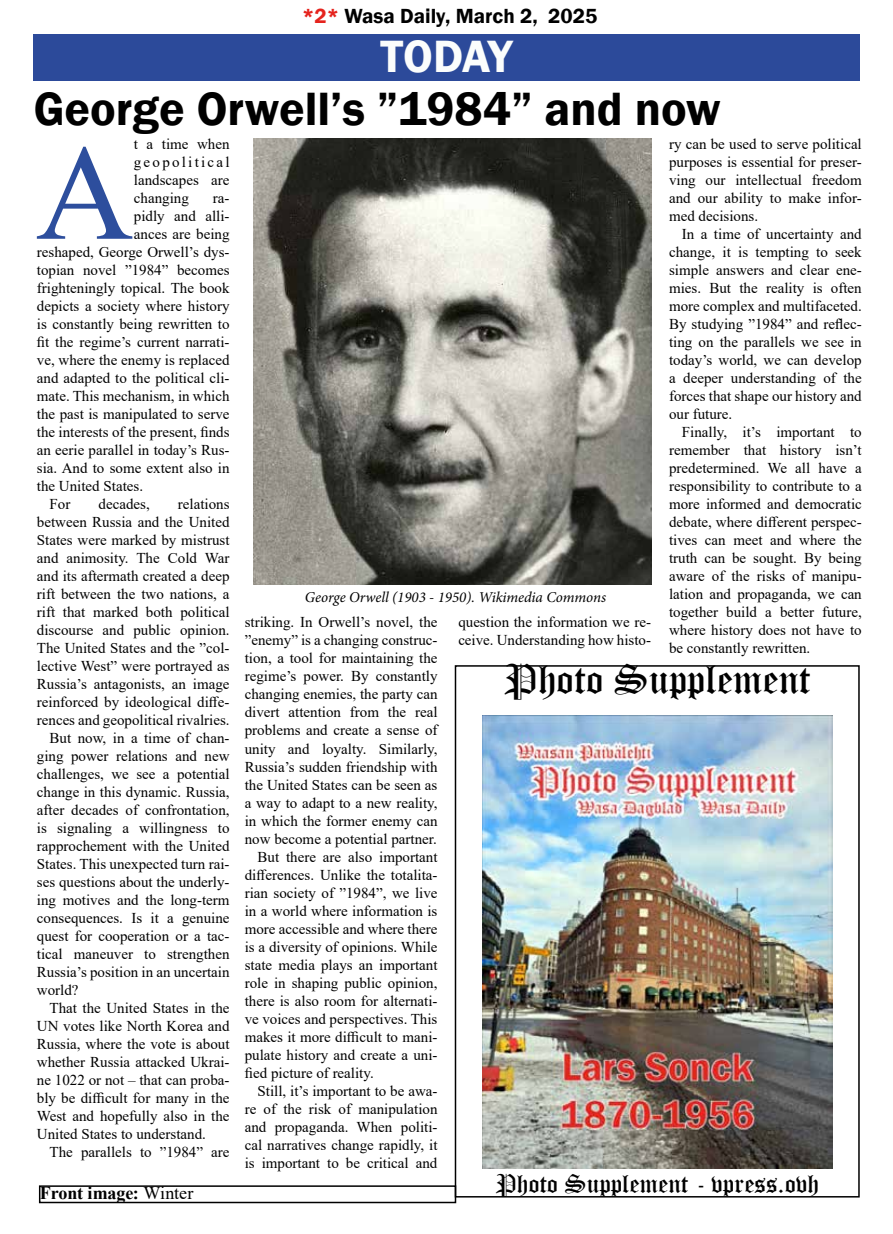
<style>
.page{position:relative;width:893px;height:1234px;background:#fff}
.page>*{position:absolute;margin:0;border:0;box-sizing:border-box;transform-origin:0 0}
.t1{font:135.9px "Times New Roman";color:#2d4e9d}
.t2{font:600 48px "Franklin Gothic";color:#000}
.t3{font:600 46.5px "Franklin Gothic";letter-spacing:-.01em;color:#fbfdfc}
.t4{font:40.5px "Old English Text";color:#000}
.t5{font:25.5px "Old English Text";color:#000}
.t6{font:600 21px "Franklin Gothic";color:#000}
.t7{font:700 18px "Times New Roman";letter-spacing:-.005em;color:#000}
.t8{font:15px/18px "Times New Roman";color:#000;text-align:justify}
.t9{font:italic 15px "Minion Pro";letter-spacing:-.005em;color:#000}
.s1{color:#e5231d}
.s2{font-weight:400}
</style>
<div class="page">
<div style="left:33px;top:34px;width:826px;height:47px;background:#2c4a9a"></div>
<div style="left:39px;top:1184px;width:417px;height:18px;border:2px solid #000"></div>
<div style="left:455px;top:665px;width:405px;height:532px;border:2px solid #000"></div>
<img style="left:482px;top:715px;width:351px;height:453px">
<img style="left:254px;top:138px;width:397px;height:446px">
<h3 class="t6" style="left:302px;top:3px;width:297px"><span class="s1">*2*</span> Wasa Daily, March 2, 2025</h3>
<h3 class="t3" style="left:381px;top:28px;width:133px">TODAY</h3>
<h2 class="t2" style="left:34px;top:79px;width:689px">George Orwell’s ”1984” and now</h2>
<h1 class="t1" style="left:36px;top:97px;width:100px">A</h1>
<p class="t8" style="left:134px;top:134px;width:97px">t a time when geopolitical landscapes are changing</p>
<p class="t8" style="left:669px;top:134px;width:194px">ry can be used to serve political purposes is essential for preser&shy;ving our intellectual freedom and our ability to make infor&shy;med decisions.</p>
<p class="t8" style="left:669px;top:224px;width:194px;text-indent:13px">In a time of uncertainty and change, it is tempting to seek simple answers and clear ene&shy;mies. But the reality is often more complex and multifaceted.<br>By studying ”1984” and reflec&shy;ting on the parallels we see in today’s world, we can develop a deeper understanding of the forces that shape our history and our future.</p>
<p class="t8" style="left:669px;top:422px;width:194px;text-indent:13px">Finally, it’s important to remember that history isn’t predetermined. We all have a responsibility to contribute to a more informed and democratic debate, where different perspec&shy;tives can meet and where the truth can be sought. By being aware of the risks of manipu&shy;lation and propaganda, we can together build a better future, where history does not have to be constantly rewritten.</p>
<p class="t8" style="left:213px;top:188px;width:18px">ra-</p>
<p class="t8" style="left:134px;top:206px;width:97px">pidly and alli-</p>
<p class="t8" style="left:134px;top:224px;width:97px">ances are being</p>
<p class="t8" style="left:37px;top:242px;width:194px">reshaped, George Orwell’s dys-</p>
<p class="t8" style="left:37px;top:260px;width:194px">topian novel ”1984” becomes</p>
<p class="t8" style="left:37px;top:278px;width:194px">frighteningly topical. The book</p>
<p class="t8" style="left:37px;top:296px;width:194px">depicts a society where history</p>
<p class="t8" style="left:37px;top:314px;width:194px">is constantly being rewritten to</p>
<p class="t8" style="left:37px;top:332px;width:194px">fit the regime’s current narrati-</p>
<p class="t8" style="left:37px;top:350px;width:194px">ve, where the enemy is replaced</p>
<p class="t8" style="left:37px;top:368px;width:194px">and adapted to the political cli-</p>
<p class="t8" style="left:37px;top:386px;width:194px">mate. This mechanism, in which</p>
<p class="t8" style="left:37px;top:404px;width:194px">the past is manipulated to serve</p>
<p class="t8" style="left:37px;top:422px;width:194px">the interests of the present, finds</p>
<p class="t8" style="left:37px;top:440px;width:194px">an eerie parallel in today’s Rus-</p>
<p class="t8" style="left:37px;top:458px;width:194px">sia. And to some extent also in</p>
<p class="t8" style="left:37px;top:476px;width:108px">the United States.</p>
<p class="t8" style="left:50px;top:494px;width:22px">For</p>
<p class="t8" style="left:99px;top:494px;width:53px">decades,</p>
<p class="t8" style="left:178px;top:494px;width:53px">relations</p>
<p class="t8" style="left:37px;top:512px;width:194px">between Russia and the United</p>
<p class="t8" style="left:37px;top:530px;width:194px">States were marked by mistrust</p>
<p class="t8" style="left:37px;top:548px;width:194px">and animosity. The Cold War</p>
<p class="t8" style="left:37px;top:566px;width:194px">and its aftermath created a deep</p>
<p class="t8" style="left:37px;top:584px;width:194px">rift between the two nations, a</p>
<p class="t8" style="left:37px;top:602px;width:194px">rift that marked both political</p>
<p class="t8" style="left:37px;top:620px;width:194px">discourse and public opinion.</p>
<p class="t8" style="left:37px;top:638px;width:194px">The United States and the ”col-</p>
<p class="t8" style="left:37px;top:656px;width:194px">lective West” were portrayed as</p>
<p class="t8" style="left:37px;top:674px;width:194px">Russia’s antagonists, an image</p>
<p class="t8" style="left:37px;top:692px;width:194px">reinforced by ideological diffe-</p>
<p class="t8" style="left:37px;top:710px;width:194px">rences and geopolitical rivalries.</p>
<p class="t8" style="left:50px;top:728px;width:181px">But now, in a time of chan-</p>
<p class="t8" style="left:37px;top:746px;width:194px">ging power relations and new</p>
<p class="t8" style="left:37px;top:764px;width:194px">challenges, we see a potential</p>
<p class="t8" style="left:37px;top:782px;width:194px">change in this dynamic. Russia,</p>
<p class="t8" style="left:37px;top:800px;width:194px">after decades of confrontation,</p>
<p class="t8" style="left:37px;top:818px;width:194px">is signaling a willingness to</p>
<p class="t8" style="left:37px;top:836px;width:194px">rapprochement with the United</p>
<p class="t8" style="left:37px;top:854px;width:194px">States. This unexpected turn rai-</p>
<p class="t8" style="left:37px;top:872px;width:194px">ses questions about the underly-</p>
<p class="t8" style="left:37px;top:890px;width:194px">ing motives and the long-term</p>
<p class="t8" style="left:37px;top:908px;width:194px">consequences. Is it a genuine</p>
<p class="t8" style="left:37px;top:926px;width:194px">quest for cooperation or a tac-</p>
<p class="t8" style="left:37px;top:944px;width:194px">tical maneuver to strengthen</p>
<p class="t8" style="left:37px;top:962px;width:194px">Russia’s position in an uncertain</p>
<p class="t8" style="left:37px;top:980px;width:43px">world?</p>
<p class="t8" style="left:50px;top:998px;width:181px">That the United States in the</p>
<p class="t8" style="left:37px;top:1016px;width:194px">UN votes like North Korea and</p>
<p class="t8" style="left:37px;top:1034px;width:194px">Russia, where the vote is about</p>
<p class="t8" style="left:37px;top:1052px;width:194px">whether Russia attacked Ukrai-</p>
<p class="t8" style="left:37px;top:1070px;width:194px">ne 1022 or not – that can proba-</p>
<p class="t8" style="left:37px;top:1088px;width:194px">bly be difficult for many in the</p>
<p class="t8" style="left:37px;top:1106px;width:194px">West and hopefully also in the</p>
<p class="t8" style="left:37px;top:1124px;width:171px">United States to understand.</p>
<p class="t8" style="left:50px;top:1142px;width:181px">The parallels to ”1984” are</p>
<p class="t9" style="left:305px;top:587px;width:303px">George Orwell (1903 - 1950). Wikimedia Commons</p>
<p class="t8" style="left:245px;top:612px;width:194px">striking. In Orwell’s novel, the</p>
<p class="t8" style="left:245px;top:630px;width:194px">”enemy” is a changing construc-</p>
<p class="t8" style="left:245px;top:648px;width:194px">tion, a tool for maintaining the</p>
<p class="t8" style="left:245px;top:666px;width:194px">regime’s power. By constantly</p>
<p class="t8" style="left:245px;top:684px;width:194px">changing enemies, the party can</p>
<p class="t8" style="left:245px;top:702px;width:194px">divert attention from the real</p>
<p class="t8" style="left:245px;top:720px;width:194px">problems and create a sense of</p>
<p class="t8" style="left:245px;top:738px;width:194px">unity and loyalty. Similarly,</p>
<p class="t8" style="left:245px;top:756px;width:194px">Russia’s sudden friendship with</p>
<p class="t8" style="left:245px;top:774px;width:194px">the United States can be seen as</p>
<p class="t8" style="left:245px;top:792px;width:194px">a way to adapt to a new reality,</p>
<p class="t8" style="left:245px;top:810px;width:194px">in which the former enemy can</p>
<p class="t8" style="left:245px;top:828px;width:194px">now become a potential partner.</p>
<p class="t8" style="left:257px;top:846px;width:181px">But there are also important</p>
<p class="t8" style="left:245px;top:864px;width:194px">differences. Unlike the totalita-</p>
<p class="t8" style="left:245px;top:882px;width:194px">rian society of ”1984”, we live</p>
<p class="t8" style="left:245px;top:900px;width:194px">in a world where information is</p>
<p class="t8" style="left:245px;top:918px;width:194px">more accessible and where there</p>
<p class="t8" style="left:245px;top:936px;width:194px">is a diversity of opinions. While</p>
<p class="t8" style="left:245px;top:954px;width:194px">state media plays an important</p>
<p class="t8" style="left:245px;top:972px;width:194px">role in shaping public opinion,</p>
<p class="t8" style="left:245px;top:990px;width:194px">there is also room for alternati-</p>
<p class="t8" style="left:245px;top:1008px;width:194px">ve voices and perspectives. This</p>
<p class="t8" style="left:245px;top:1026px;width:194px">makes it more difficult to mani-</p>
<p class="t8" style="left:245px;top:1044px;width:194px">pulate history and create a uni-</p>
<p class="t8" style="left:245px;top:1062px;width:130px">fied picture of reality.</p>
<p class="t8" style="left:257px;top:1080px;width:181px">Still, it’s important to be awa-</p>
<p class="t8" style="left:245px;top:1098px;width:194px">re of the risk of manipulation</p>
<p class="t8" style="left:245px;top:1116px;width:194px">and propaganda. When politi-</p>
<p class="t8" style="left:245px;top:1134px;width:194px">cal narratives change rapidly, it</p>
<p class="t8" style="left:245px;top:1152px;width:194px">is important to be critical and</p>
<p class="t8" style="left:458px;top:612px;width:194px">question the information we re&shy;ceive. Understanding how histo-</p>
<h3 class="t4" style="left:504px;top:653px;width:308px">Photo Supplement</h3>
<p class="t7" style="left:40px;top:1179px;width:155px">Front image: <span class="s2">Winter</span></p>
<h3 class="t5" style="left:495px;top:1167px;width:325px">Photo Supplement - vpress.ovh</h3>
</div>
